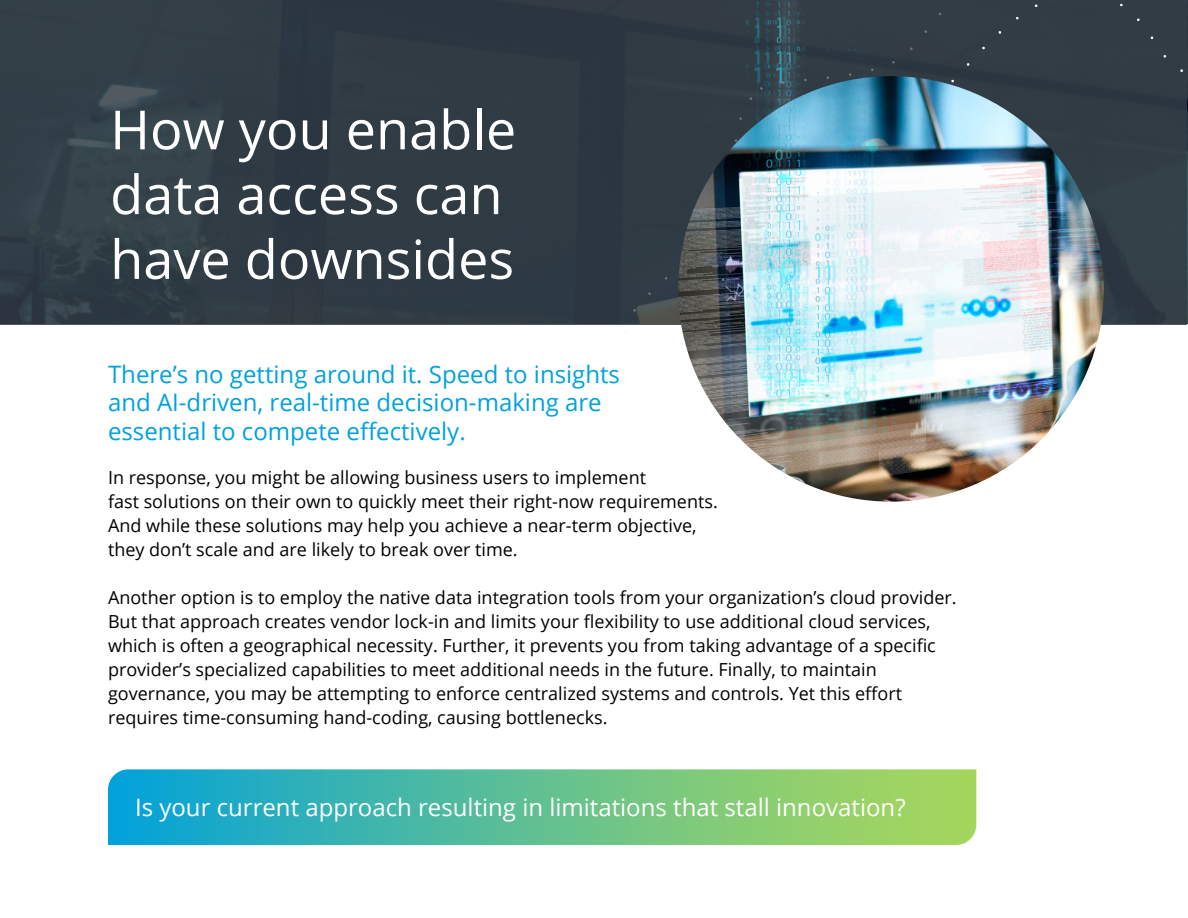
<style>
.page{position:relative;width:1188px;height:918px;background:#fff}
.page>*{position:absolute;margin:0;border:0;box-sizing:border-box;transform-origin:0 0}
.t1{font:54px/64.8px "Open Sans";color:#fff}
.t2{font:24px/28.8px "Open Sans";color:#00a1dc}
.t3{font:24px "Open Sans";color:#fff}
.t4{font:18px/24px "Open Sans";color:#000}
</style>
<div class="page">
<div style="left:1px;top:1px;width:1186px;height:324px;background:#333d46"></div>
<img style="left:608px;top:0;width:580px;height:333px">
<img style="left:678px;top:76px;width:426px;height:426px;border-radius:213px">
<svg style="left:108px;top:769px;width:868px;height:76px;background:#5dbf95"></svg>
<img style="left:744px;top:0;width:281px;height:439px">
<p class="t1" style="left:110px;top:96px;width:408px">How you enable data access can have downsides</p>
<p class="t2" style="left:108px;top:359px;width:514px">There’s no getting around it. Speed to insights and AI-driven, real-time decision-making are essential to compete effectively.</p>
<p class="t4" style="left:108px;top:465px;width:611px">In response, you might be allowing business users to implement<br>fast solutions on their own to quickly meet their right-now requirements.<br>And while these solutions may help you achieve a near-term objective, they don’t scale and are likely to break over time.</p>
<p class="t4" style="left:108px;top:585px;width:850px">Another option is to employ the native data integration tools from your organization’s cloud provider.<br>But that approach creates vendor lock-in and limits your flexibility to use additional cloud services, which is often a geographical necessity. Further, it prevents you from taking advantage of a specific provider’s specialized capabilities to meet additional needs in the future. Finally, to maintain governance, you may be attempting to enforce centralized systems and controls. Yet this effort requires time-consuming hand-coding, causing bottlenecks.</p>
<p class="t3" style="left:135px;top:791px;width:772px">Is your current approach resulting in limitations that stall innovation?</p>
</div>
